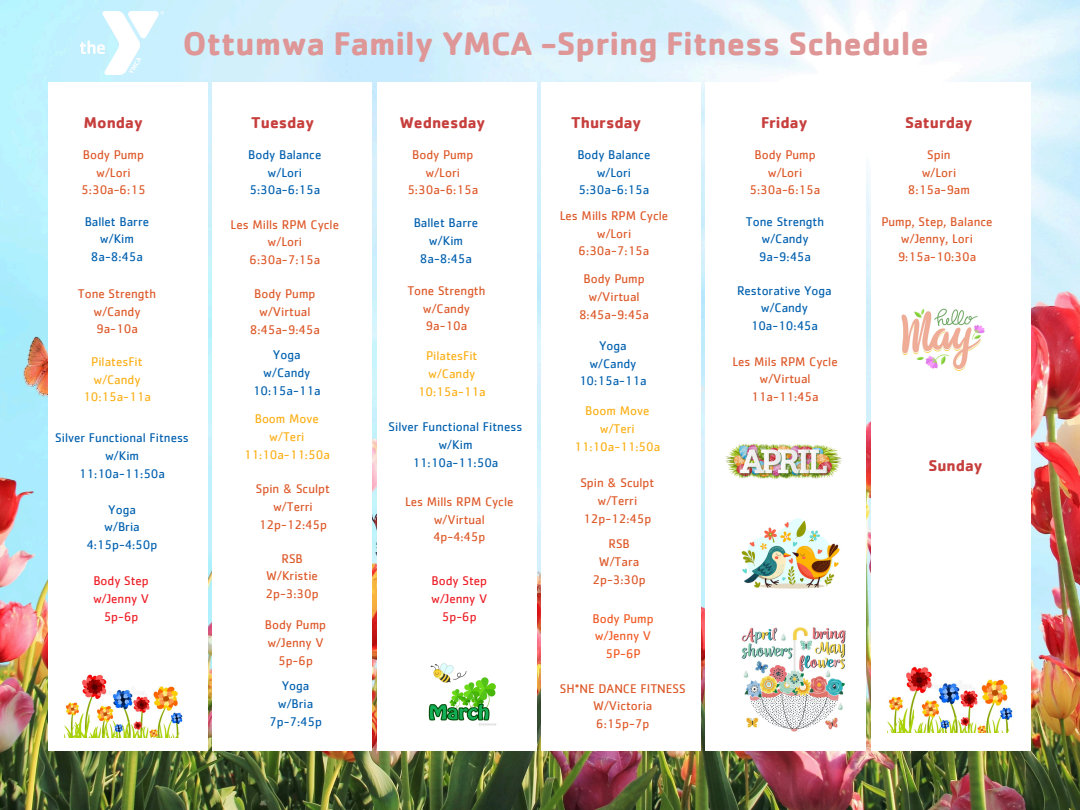
<style>
.page{position:relative;width:1080px;height:810px;background:#fff}
.page>*{position:absolute;margin:0;border:0;box-sizing:border-box;transform-origin:0 0}
.t1{font:700 33.75px "Cachet";color:#df9696}
.t2{font:700 16.12px "Cachet";color:#c63f3d}
.t3{font:13px "Cachet";color:#dd5828}
.t4{font:13px "Cachet";color:#0060af}
.t5{font:13px "Cachet";color:#fcaf17}
.t6{font:13px "Cachet";color:#ed1c24}
.t7{font:13px "Cachet";color:#f15922}
</style>
<div class="page">
<img style="left:0;top:0;width:1080px;height:810px">
<div style="left:48px;top:82px;width:159px;height:669px;background:#fff"></div>
<div style="left:212px;top:82px;width:160px;height:669px;background:#fff"></div>
<div style="left:541px;top:82px;width:160px;height:669px;background:#fff"></div>
<div style="left:871px;top:82px;width:160px;height:669px;background:#fff"></div>
<div style="left:706px;top:82px;width:160px;height:669px;background:#fff"></div>
<div style="left:377px;top:82px;width:159px;height:669px;background:#fff"></div>
<img style="left:81px;top:12px;width:82px;height:62px">
<img style="left:428px;top:663px;width:68px;height:63px">
<img style="left:726px;top:443px;width:116px;height:36px">
<img style="left:901px;top:308px;width:84px;height:63px">
<img style="left:741px;top:518px;width:99px;height:71px">
<img style="left:741px;top:628px;width:104px;height:104px">
<img style="left:887px;top:666px;width:126px;height:66px">
<img style="left:64px;top:674px;width:119px;height:63px">
<p class="t1" style="left:183px;top:22px;width:747px">Ottumwa Family YMCA -Spring Fitness Schedule</p>
<h2 class="t2" style="left:84px;top:112px;width:61px">Monday</h2>
<p class="t2" style="left:251px;top:112px;width:65px">Tuesday</p>
<p class="t2" style="left:400px;top:112px;width:87px">Wednesday</p>
<p class="t2" style="left:571px;top:112px;width:72px">Thursday</p>
<p class="t2" style="left:761px;top:112px;width:48px">Friday</p>
<p class="t2" style="left:905px;top:112px;width:69px">Saturday</p>
<p class="t3" style="left:83px;top:149px;width:63px">Body Pump</p>
<p class="t3" style="left:96px;top:166px;width:36px">w/Lori</p>
<p class="t3" style="left:81px;top:184px;width:66px">5:30a-6:15</p>
<p class="t4" style="left:85px;top:215px;width:66px">Ballet Barre</p>
<p class="t4" style="left:100px;top:233px;width:36px">w/Kim</p>
<p class="t4" style="left:91px;top:251px;width:54px">8a-8:45a</p>
<p class="t3" style="left:78px;top:288px;width:80px">Tone Strength</p>
<p class="t3" style="left:93px;top:305px;width:49px">w/Candy</p>
<p class="t3" style="left:96px;top:323px;width:43px">9a-10a</p>
<h2 class="t5" style="left:91px;top:355px;width:53px">PilatesFit</h2>
<p class="t5" style="left:93px;top:373px;width:49px">w/Candy</p>
<p class="t5" style="left:83px;top:391px;width:69px">10:15a-11a</p>
<p class="t4" style="left:55px;top:432px;width:135px">Silver Functional Fitness</p>
<p class="t4" style="left:105px;top:450px;width:36px">w/Kim</p>
<p class="t4" style="left:79px;top:468px;width:88px">11:10a-11:50a</p>
<p class="t4" style="left:108px;top:503px;width:29px">Yoga</p>
<p class="t4" style="left:104px;top:521px;width:37px">w/Bria</p>
<p class="t4" style="left:87px;top:539px;width:72px">4:15p-4:50p</p>
<p class="t6" style="left:93px;top:575px;width:57px">Body Step</p>
<p class="t6" style="left:93px;top:593px;width:58px">w/Jenny V</p>
<p class="t6" style="left:104px;top:611px;width:36px">5p-6p</p>
<p class="t4" style="left:248px;top:149px;width:75px">Body Balance</p>
<p class="t4" style="left:268px;top:166px;width:36px">w/Lori</p>
<p class="t4" style="left:249px;top:184px;width:72px">5:30a-6:15a</p>
<p class="t3" style="left:231px;top:218px;width:110px">Les Mills RPM Cycle</p>
<p class="t3" style="left:268px;top:236px;width:36px">w/Lori</p>
<p class="t3" style="left:249px;top:254px;width:72px">6:30a-7:15a</p>
<p class="t3" style="left:254px;top:288px;width:63px">Body Pump</p>
<p class="t3" style="left:259px;top:306px;width:53px">w/Virtual</p>
<p class="t3" style="left:250px;top:324px;width:72px">8:45a-9:45a</p>
<p class="t4" style="left:273px;top:349px;width:29px">Yoga</p>
<p class="t4" style="left:263px;top:367px;width:49px">w/Candy</p>
<p class="t4" style="left:253px;top:385px;width:69px">10:15a-11a</p>
<p class="t5" style="left:255px;top:413px;width:66px">Boom Move</p>
<p class="t5" style="left:269px;top:431px;width:37px">w/Teri</p>
<p class="t5" style="left:244px;top:449px;width:88px">11:10a-11:50a</p>
<p class="t3" style="left:256px;top:483px;width:75px">Spin &amp; Sculpt</p>
<p class="t3" style="left:273px;top:501px;width:41px">w/Terri</p>
<p class="t3" style="left:259px;top:518px;width:70px">12p-12:45p</p>
<p class="t3" style="left:281px;top:552px;width:23px">RSB</p>
<p class="t3" style="left:266px;top:570px;width:53px">W/Kristie</p>
<p class="t3" style="left:266px;top:588px;width:55px">2p-3:30p</p>
<h2 class="t3" style="left:265px;top:619px;width:63px">Body Pump</h2>
<p class="t3" style="left:267px;top:637px;width:58px">w/Jenny V</p>
<p class="t3" style="left:278px;top:655px;width:36px">5p-6p</p>
<p class="t4" style="left:282px;top:680px;width:29px">Yoga</p>
<p class="t4" style="left:278px;top:698px;width:37px">w/Bria</p>
<p class="t4" style="left:269px;top:715px;width:54px">7p-7:45p</p>
<p class="t3" style="left:412px;top:149px;width:63px">Body Pump</p>
<p class="t3" style="left:426px;top:166px;width:36px">w/Lori</p>
<h2 class="t3" style="left:407px;top:184px;width:72px">5:30a-6:15a</h2>
<p class="t4" style="left:414px;top:217px;width:66px">Ballet Barre</p>
<p class="t4" style="left:429px;top:235px;width:36px">w/Kim</p>
<p class="t4" style="left:420px;top:253px;width:54px">8a-8:45a</p>
<p class="t3" style="left:407px;top:285px;width:80px">Tone Strength</p>
<p class="t3" style="left:423px;top:302px;width:49px">w/Candy</p>
<p class="t3" style="left:426px;top:320px;width:43px">9a-10a</p>
<p class="t5" style="left:426px;top:350px;width:53px">PilatesFit</p>
<p class="t5" style="left:428px;top:368px;width:49px">w/Candy</p>
<p class="t5" style="left:418px;top:386px;width:69px">10:15a-11a</p>
<p class="t4" style="left:389px;top:421px;width:135px">Silver Functional Fitness</p>
<p class="t4" style="left:438px;top:439px;width:36px">w/Kim</p>
<p class="t4" style="left:412px;top:457px;width:88px">11:10a-11:50a</p>
<p class="t3" style="left:405px;top:496px;width:110px">Les Mills RPM Cycle</p>
<p class="t3" style="left:434px;top:513px;width:53px">w/Virtual</p>
<h2 class="t3" style="left:433px;top:531px;width:53px">4p-4:45p</h2>
<p class="t6" style="left:432px;top:575px;width:57px">Body Step</p>
<p class="t6" style="left:431px;top:593px;width:58px">w/Jenny V</p>
<p class="t6" style="left:442px;top:611px;width:36px">5p-6p</p>
<p class="t4" style="left:577px;top:149px;width:75px">Body Balance</p>
<h2 class="t4" style="left:597px;top:166px;width:36px">w/Lori</h2>
<p class="t4" style="left:578px;top:184px;width:72px">5:30a-6:15a</p>
<p class="t3" style="left:560px;top:210px;width:110px">Les Mills RPM Cycle</p>
<p class="t3" style="left:597px;top:227px;width:36px">w/Lori</p>
<p class="t3" style="left:579px;top:245px;width:72px">6:30a-7:15a</p>
<p class="t3" style="left:584px;top:273px;width:63px">Body Pump</p>
<p class="t3" style="left:588px;top:291px;width:53px">w/Virtual</p>
<p class="t3" style="left:579px;top:308px;width:72px">8:45a-9:45a</p>
<p class="t4" style="left:599px;top:340px;width:29px">Yoga</p>
<p class="t4" style="left:589px;top:357px;width:49px">w/Candy</p>
<p class="t4" style="left:579px;top:375px;width:69px">10:15a-11a</p>
<p class="t5" style="left:585px;top:405px;width:66px">Boom Move</p>
<p class="t5" style="left:600px;top:423px;width:37px">w/Teri</p>
<h2 class="t5" style="left:574px;top:441px;width:88px">11:10a-11:50a</h2>
<p class="t3" style="left:580px;top:477px;width:75px">Spin &amp; Sculpt</p>
<p class="t3" style="left:597px;top:495px;width:41px">w/Terri</p>
<p class="t3" style="left:583px;top:513px;width:70px">12p-12:45p</p>
<p class="t3" style="left:608px;top:538px;width:23px">RSB</p>
<p class="t3" style="left:599px;top:556px;width:42px">W/Tara</p>
<p class="t3" style="left:593px;top:574px;width:55px">2p-3:30p</p>
<p class="t7" style="left:593px;top:612px;width:63px">Body Pump</p>
<p class="t7" style="left:595px;top:630px;width:58px">w/Jenny V</p>
<p class="t7" style="left:605px;top:648px;width:37px">5P-6P</p>
<p class="t3" style="left:560px;top:682px;width:127px">SH*NE DANCE FITNESS</p>
<p class="t3" style="left:593px;top:700px;width:61px">W/Victoria</p>
<p class="t3" style="left:596px;top:718px;width:55px">6:15p-7p</p>
<p class="t3" style="left:754px;top:149px;width:63px">Body Pump</p>
<h1 class="t3" style="left:768px;top:166px;width:36px">w/Lori</h1>
<p class="t3" style="left:750px;top:184px;width:72px">5:30a-6:15a</p>
<p class="t4" style="left:746px;top:215px;width:80px">Tone Strength</p>
<p class="t4" style="left:762px;top:233px;width:49px">w/Candy</p>
<p class="t4" style="left:759px;top:251px;width:54px">9a-9:45a</p>
<p class="t4" style="left:737px;top:284px;width:96px">Restorative Yoga</p>
<p class="t4" style="left:761px;top:302px;width:49px">w/Candy</p>
<p class="t4" style="left:751px;top:320px;width:69px">10a-10:45a</p>
<p class="t3" style="left:732px;top:355px;width:107px">Les Mils RPM Cycle</p>
<p class="t3" style="left:759px;top:373px;width:53px">w/Virtual</p>
<p class="t3" style="left:751px;top:391px;width:69px">11a-11:45a</p>
<p class="t3" style="left:927px;top:149px;width:25px">Spin</p>
<p class="t3" style="left:922px;top:166px;width:36px">w/Lori</p>
<p class="t3" style="left:908px;top:184px;width:63px">8:15a-9am</p>
<p class="t3" style="left:881px;top:215px;width:113px">Pump, Step, Balance</p>
<p class="t3" style="left:901px;top:233px;width:73px">w/Jenny, Lori</p>
<p class="t3" style="left:898px;top:251px;width:80px">9:15a-10:30a</p>
<p class="t2" style="left:928px;top:456px;width:56px">Sunday</p>
</div>
